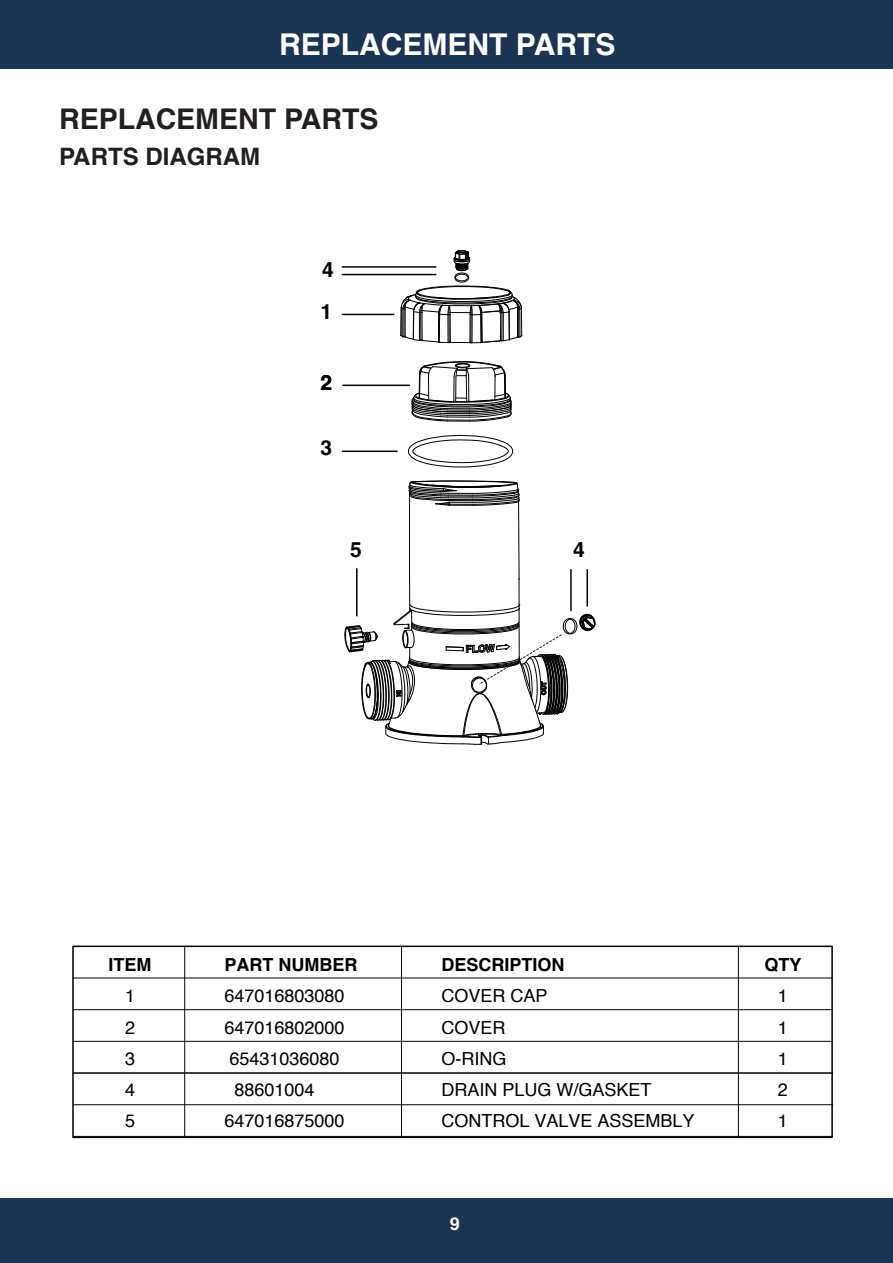
<style>
.page{position:relative;width:893px;height:1263px;background:#fff}
.page>*{position:absolute;margin:0;border:0;box-sizing:border-box;transform-origin:0 0}
.t1{font:700 30px "Helvetica";color:#fff}
.t2{font:700 28.5px "Helvetica";color:#231f20}
.t3{font:700 24px "Helvetica";color:#231f20}
.t4{font:700 21px/41.8px "Helvetica";color:#000}
.t5{font:18px/31.2px "Helvetica";color:#000;text-align:justify}
.t6{font:700 18px "Helvetica";color:#000}
.t7{font:700 18px "Helvetica";color:#fff}
</style>
<div class="page">
<div style="left:0;top:0;width:892px;height:69px;background:#1b3451"></div>
<div style="left:0;top:1198px;width:892px;height:65px;background:#1b3451"></div>
<svg style="left:408px;top:435px;width:105px;height:32px"></svg>
<hr style="left:518px;top:579px;width:1px;height:77px;background:#000">
<hr style="left:409px;top:579px;width:1px;height:32px;background:#000">
<svg style="left:412px;top:361px;width:99px;height:61px"></svg>
<svg style="left:409px;top:481px;width:110px;height:99px"></svg>
<hr style="left:342px;top:266px;width:94px;height:2px;background:#000">
<hr style="left:342px;top:314px;width:52px;height:1px;background:#000">
<hr style="left:343px;top:385px;width:66px;height:1px;background:#000">
<hr style="left:342px;top:451px;width:55px;height:1px;background:#000">
<hr style="left:356px;top:569px;width:1px;height:47px;background:#000">
<hr style="left:570px;top:570px;width:1px;height:41px;background:#000">
<hr style="left:586px;top:570px;width:2px;height:36px;background:#000">
<svg style="left:400px;top:250px;width:122px;height:94px"></svg>
<hr style="left:342px;top:274px;width:94px;height:1px;background:#000">
<div style="left:72px;top:946px;width:760px;height:192px;border:2px solid #000"></div>
<hr style="left:73px;top:1073px;width:759px;height:1px;background:#000">
<hr style="left:73px;top:1041px;width:759px;height:1px;background:#000">
<hr style="left:73px;top:1009px;width:759px;height:1px;background:#000">
<hr style="left:73px;top:978px;width:759px;height:1px;background:#000">
<hr style="left:738px;top:946px;width:1px;height:191px;background:#000">
<hr style="left:401px;top:946px;width:1px;height:191px;background:#000">
<hr style="left:184px;top:946px;width:1px;height:191px;background:#000">
<hr style="left:74px;top:1136px;width:758px;height:1px;background:#000">
<hr style="left:74px;top:1104px;width:758px;height:1px;background:#000">
<svg style="left:344px;top:604px;width:252px;height:141px"></svg>
<h1 class="t1" style="left:279px;top:26px;width:338px">REPLACEMENT PARTS</h1>
<h2 class="t2" style="left:59px;top:101px;width:321px">REPLACEMENT PARTS</h2>
<h3 class="t3" style="left:59px;top:142px;width:202px">PARTS DIAGRAM</h3>
<p class="t4" style="left:320px;top:251px;width:15px">4<br>1</p>
<p class="t4" style="left:320px;top:364px;width:13px">2</p>
<p class="t4" style="left:320px;top:429px;width:13px">3</p>
<p class="t4" style="left:350px;top:531px;width:13px">5</p>
<p class="t4" style="left:573px;top:531px;width:13px">4</p>
<p class="t6" style="left:109px;top:954px;width:45px">ITEM</p>
<p class="t5" style="left:125px;top:981px;width:12px">1<br>2<br>3<br>4<br>5</p>
<p class="t6" style="left:224px;top:954px;width:134px">PART NUMBER</p>
<p class="t5" style="left:224px;top:981px;width:122px">647016803080</p>
<p class="t5" style="left:224px;top:1012px;width:122px">647016802000</p>
<p class="t5" style="left:229px;top:1043px;width:112px">65431036080</p>
<p class="t5" style="left:234px;top:1075px;width:82px">88601004</p>
<p class="t5" style="left:224px;top:1106px;width:122px">647016875000</p>
<p class="t6" style="left:441px;top:954px;width:125px">DESCRIPTION</p>
<p class="t5" style="left:441px;top:981px;width:255px;text-align:left">COVER CAP<br>COVER<br>O-RING<br>DRAIN PLUG W/GASKET<br>CONTROL VALVE ASSEMBLY</p>
<p class="t7" style="left:450px;top:1213px;width:12px">9</p>
<p class="t6" style="left:764px;top:954px;width:39px">QTY</p>
<p class="t5" style="left:778px;top:981px;width:12px">1<br>1<br>1<br>2<br>1</p>
</div>
